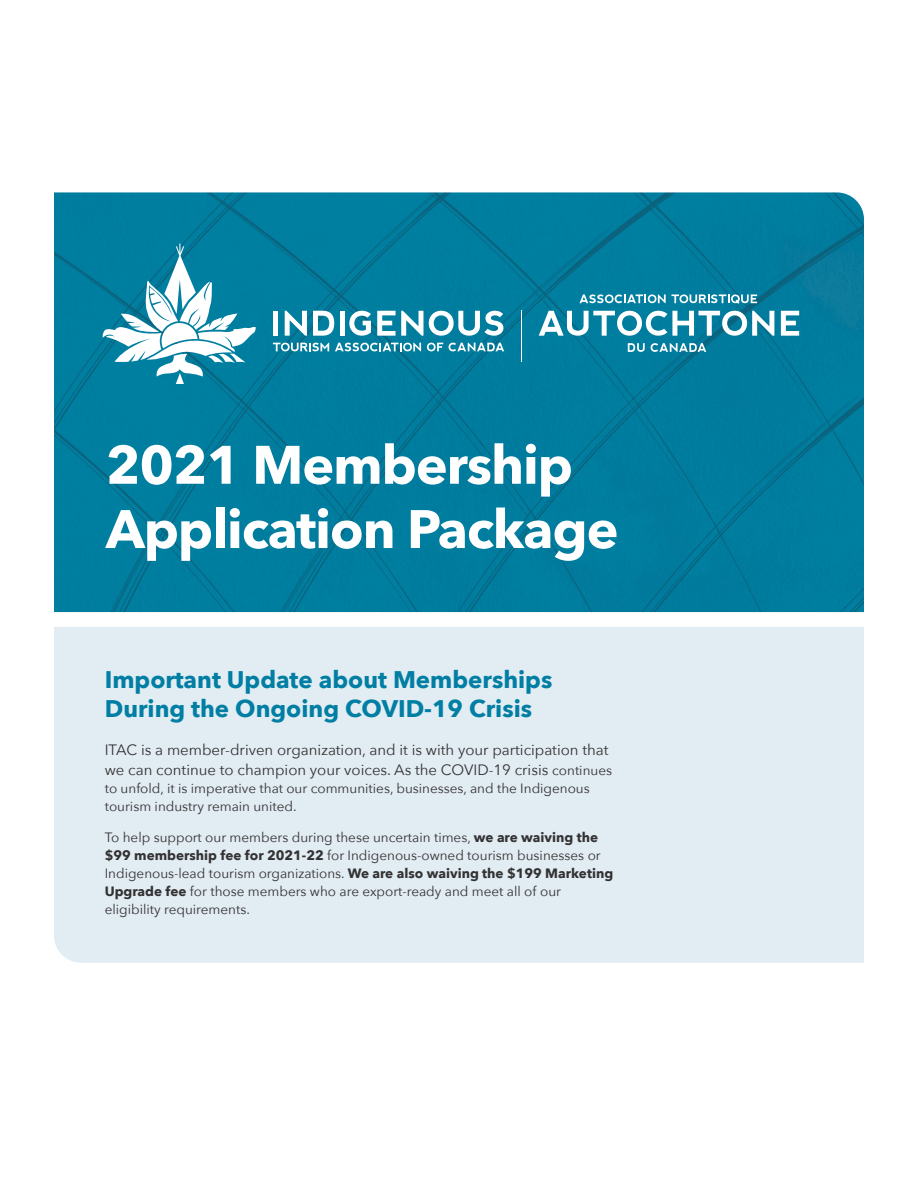
<style>
.page{position:relative;width:918px;height:1188px;background:#fff}
.page>*{position:absolute;margin:0;border:0;box-sizing:border-box;transform-origin:0 0}
.t1{font:700 53.55px/64.2px "Avenir Next";letter-spacing:-.02em;color:#fff}
.t2{font:700 24px/28.8px "Avenir Next";color:#007ea3}
._03_1_Paragraph_Seco{font:15px/19.5px "Avenir Next";color:#333233}
._03_1_Paragraph_Seco-2{font:13.5px/18px "Avenir Next";color:#333233}
.s1{font-size:13.5px}
.s2{font-weight:700}
</style>
<div class="page">
<div style="left:54px;top:627px;width:810px;height:336px;background:#e2ecf3"></div>
<div style="left:54px;top:192px;width:810px;height:420px;background:#007d9f"></div>
<hr style="left:521px;top:311px;width:1px;height:51px;background:#fff">
<svg style="left:103px;top:244px;width:153px;height:140px"></svg>
<div style="left:273px;top:311px;width:5px;height:25px;background:#fff"></div>
<svg style="left:285px;top:311px;width:22px;height:25px"></svg>
<svg style="left:313px;top:311px;width:21px;height:25px"></svg>
<div style="left:340px;top:311px;width:5px;height:25px;background:#fff"></div>
<svg style="left:349px;top:311px;width:22px;height:25px"></svg>
<svg style="left:377px;top:311px;width:46px;height:25px"></svg>
<svg style="left:429px;top:311px;width:74px;height:25px"></svg>
<svg style="left:273px;top:343px;width:56px;height:8px"></svg>
<svg style="left:335px;top:343px;width:86px;height:8px"></svg>
<svg style="left:427px;top:343px;width:16px;height:8px"></svg>
<svg style="left:449px;top:343px;width:55px;height:8px"></svg>
<svg style="left:539px;top:311px;width:235px;height:25px"></svg>
<svg style="left:781px;top:311px;width:18px;height:25px"></svg>
<svg style="left:628px;top:343px;width:17px;height:9px"></svg>
<svg style="left:651px;top:343px;width:55px;height:9px"></svg>
<svg style="left:580px;top:294px;width:177px;height:10px"></svg>
<h1 class="t1" style="left:106px;top:432px;width:514px">2021 Membership<br>Application Package</h1>
<h3 class="t2" style="left:105px;top:665px;width:449px">Important Update about Memberships<br>During the Ongoing COVID-19 Crisis</h3>
<p class="_03_1_Paragraph_Seco" style="left:105px;top:739px;width:509px">ITAC is a member-driven organization, and it is with your participation that we can continue to champion your voices. As the COVID-19 crisis <span class="s1">continues</span></p>
<p class="_03_1_Paragraph_Seco-2" style="left:105px;top:778px;width:487px">to unfold, it is imperative that our communities, businesses, and the Indigenous tourism industry remain united.</p>
<p class="_03_1_Paragraph_Seco-2" style="left:105px;top:828px;width:510px">To help support our members during these uncertain times, <span class="s2">we are waiving the $99 membership fee for 2021-22</span> for Indigenous-owned tourism businesses or Indigenous-lead tourism organizations. <span class="s2">We are also waiving the $199 Marketing Upgrade fee</span> for those members who are export-ready and meet all of our eligibility requirements.</p>
</div>
